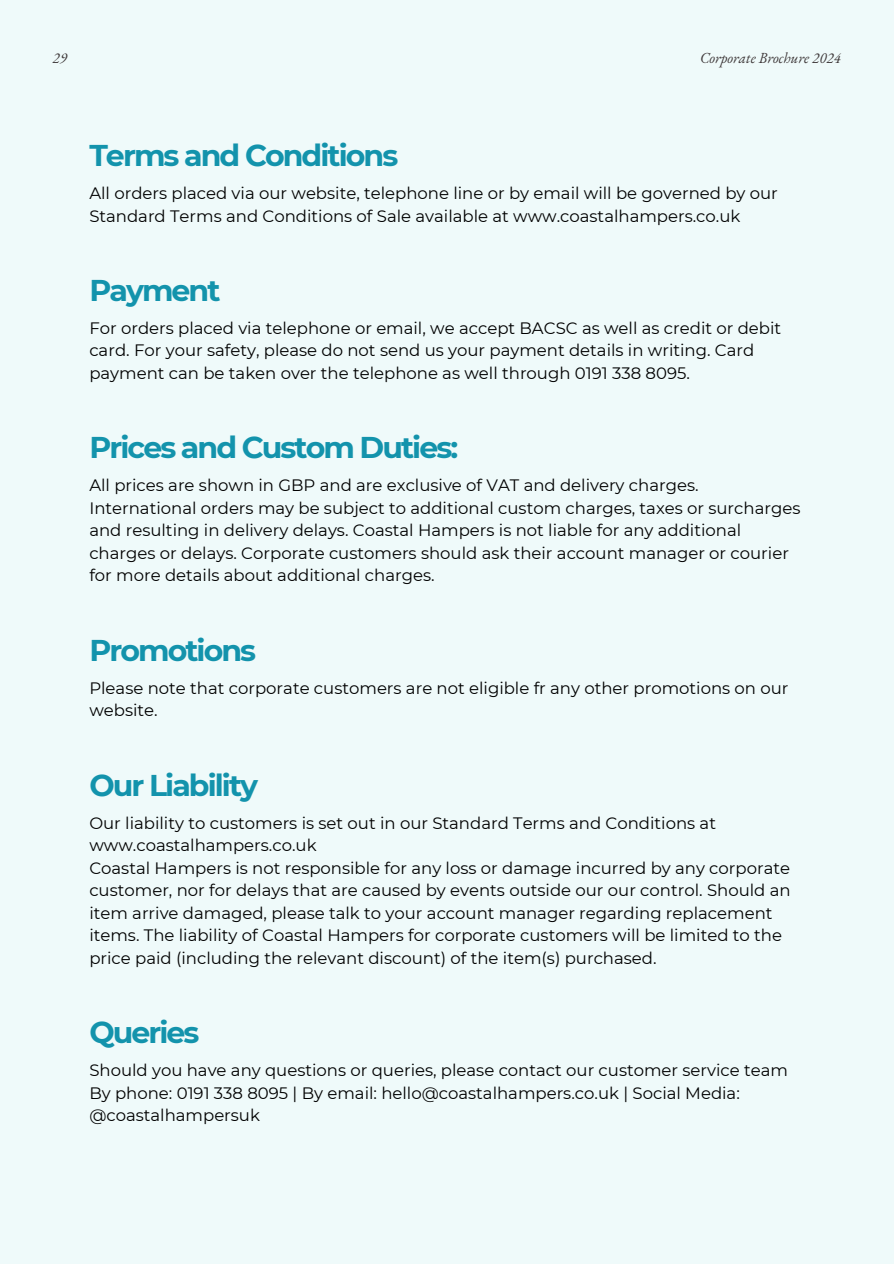
<style>
.page{position:relative;width:894px;height:1264px;background:#fff}
.page>*{position:absolute;margin:0;border:0;box-sizing:border-box;transform-origin:0 0}
.t1{font:700 30px "Montserrat";letter-spacing:-.065em;color:#1393ac}
.t2{font:16.5px/22.5px "Montserrat";color:#000}
.t3{font:italic 15px "EB Garamond";color:#3f393a}
</style>
<div class="page">
<div style="left:0;top:0;width:893px;height:1263px;background:#effafa"></div>
<p class="t3" style="left:53px;top:48px;width:16px">29</p>
<p class="t3" style="left:700px;top:48px;width:142px">Corporate Brochure 2024</p>
<h1 class="t1" style="left:89px;top:137px;width:310px">Terms and Conditions</h1>
<p class="t2" style="left:89px;top:182px;width:689px">All orders placed via our website, telephone line or by email will be governed by our<br>Standard Terms and Conditions of Sale available at www.coastalhampers.co.uk</p>
<h1 class="t1" style="left:89px;top:272px;width:133px">Payment</h1>
<p class="t2" style="left:89px;top:317px;width:693px">For orders placed via telephone or email, we accept BACSC as well as credit or debit card. For your safety, please do not send us your payment details in writing. Card payment can be taken over the telephone as well through 0191 338 8095.</p>
<h1 class="t1" style="left:89px;top:429px;width:370px">Prices and Custom Duties:</h1>
<p class="t2" style="left:89px;top:474px;width:712px">All prices are shown in GBP and are exclusive of VAT and delivery charges.<br>International orders may be subject to additional custom charges, taxes or surcharges and resulting in delivery delays. Coastal Hampers is not liable for any additional charges or delays. Corporate customers should ask their account manager or courier for more details about additional charges.</p>
<h1 class="t1" style="left:89px;top:631px;width:168px">Promotions</h1>
<p class="t2" style="left:89px;top:676px;width:700px">Please note that corporate customers are not eligible fr any other promotions on our website.</p>
<h1 class="t1" style="left:89px;top:766px;width:170px">Our Liability</h1>
<p class="t2" style="left:89px;top:811px;width:702px">Our liability to customers is set out in our Standard Terms and Conditions at www.coastalhampers.co.uk<br>Coastal Hampers is not responsible for any loss or damage incurred by any corporate customer, nor for delays that are caused by events outside our our control. Should an item arrive damaged, please talk to your account manager regarding replacement items. The liability of Coastal Hampers for corporate customers will be limited to the price paid (including the relevant discount) of the item(s) purchased.</p>
<h1 class="t1" style="left:89px;top:1014px;width:112px">Queries</h1>
<p class="t2" style="left:89px;top:1059px;width:700px">Should you have any questions or queries, please contact our customer service team<br>By phone: 0191 338 8095 | By email: hello@coastalhampers.co.uk | Social Media: @coastalhampersuk</p>
</div>
